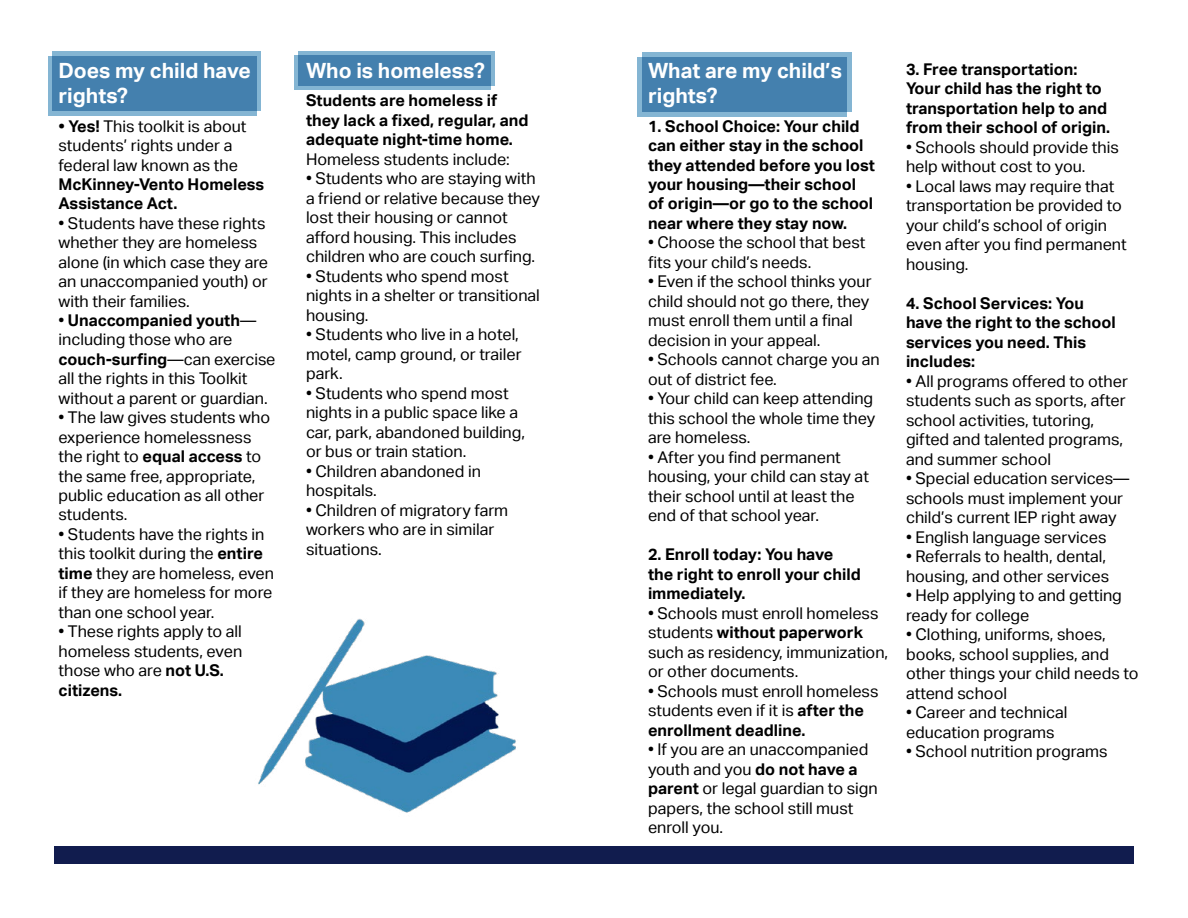
<style>
.page{position:relative;width:1188px;height:918px;background:#fff}
.page>*{position:absolute;margin:0;border:0;box-sizing:border-box;transform-origin:0 0}
.t1{font:700 21px/25.2px "Aktiv Grotesk";color:#fff}
.t2{font:16.2px/19.5px "Aktiv Grotesk";color:#000}
.t3{font:700 16.2px/19.5px "Aktiv Grotesk";color:#000}
.s1{font-weight:700}
</style>
<div class="page">
<div style="left:54px;top:846px;width:1080px;height:18px;background:#111c4e"></div>
<div style="left:48px;top:56px;width:208px;height:60px;background:#84b5d3"></div>
<div style="left:638px;top:57px;width:209px;height:59px;background:#84b5d3"></div>
<svg style="left:52px;top:52px;width:209px;height:59px;background:#4984b1"></svg>
<svg style="left:642px;top:52px;width:209px;height:60px;background:#4a85b1"></svg>
<svg style="left:294px;top:55px;width:197px;height:35px"></svg>
<svg style="left:299px;top:51px;width:196px;height:34px;background:#4c87b3"></svg>
<img style="left:258px;top:618px;width:258px;height:195px">
<p class="t1" style="left:58px;top:58px;width:194px">Does my child have rights?</p>
<p class="t2" style="left:58px;top:116px;width:190px"><span class="s1">• Yes!</span> This toolkit is about students’ rights under a federal law known as the</p>
<p class="t3" style="left:58px;top:175px;width:207px">McKinney-Vento Homeless<br>Assistance Act.</p>
<p class="t2" style="left:58px;top:213px;width:211px">• Students have these rights whether they are homeless alone (in which case they are an unaccompanied youth) or with their families.</p>
<p class="t2" style="left:58px;top:311px;width:218px">• <span class="s1">Unaccompanied youth</span>— including those who are <span class="s1">couch-surfing</span>—can exercise all the rights in this Toolkit without a parent or guardian.</p>
<p class="t2" style="left:58px;top:408px;width:213px">• The law gives students who experience homelessness the right to <span class="s1">equal access</span> to the same free, appropriate, public education as all other students.</p>
<p class="t2" style="left:58px;top:525px;width:217px">• Students have the rights in this toolkit during the <span class="s1">entire time</span> they are homeless, even if they are homeless for more than one school year.</p>
<p class="t2" style="left:58px;top:622px;width:185px">• These rights apply to all homeless students, even those who are <span class="s1">not U.S. citizens.</span></p>
<p class="t1" style="left:306px;top:58px;width:180px">Who is homeless?</p>
<p class="t3" style="left:306px;top:91px;width:224px">Students are homeless if they lack a fixed, regular, and adequate night-time home.</p>
<p class="t2" style="left:306px;top:149px;width:205px">Homeless students include:</p>
<p class="t2" style="left:306px;top:169px;width:236px">• Students who are staying with a friend or relative because they lost their housing or cannot afford housing. This includes children who are couch surfing.</p>
<p class="t2" style="left:306px;top:266px;width:235px">• Students who spend most nights in a shelter or transitional housing.</p>
<p class="t2" style="left:306px;top:325px;width:217px">• Students who live in a hotel, motel, camp ground, or trailer park.</p>
<p class="t2" style="left:306px;top:383px;width:220px">• Students who spend most nights in a public space like a car, park, abandoned building, or bus or train station.</p>
<p class="t2" style="left:306px;top:461px;width:177px">• Children abandoned in hospitals.</p>
<p class="t2" style="left:306px;top:501px;width:204px">• Children of migratory farm workers who are in similar situations.</p>
<p class="t1" style="left:648px;top:58px;width:195px">What are my child’s rights?</p>
<p class="t3" style="left:648px;top:116px;width:229px">1. School Choice: Your child can either stay in the school they attended before you lost your housing—their school of origin—or go to the school near where they stay now.</p>
<p class="t2" style="left:648px;top:233px;width:219px">• Choose the school that best fits your child’s needs.</p>
<p class="t2" style="left:648px;top:272px;width:225px">• Even if the school thinks your child should not go there, they must enroll them until a final decision in your appeal.</p>
<p class="t2" style="left:648px;top:350px;width:233px">• Schools cannot charge you an out of district fee.</p>
<p class="t2" style="left:648px;top:389px;width:229px">• Your child can keep attending this school the whole time they are homeless.</p>
<p class="t2" style="left:648px;top:448px;width:222px">• After you find permanent housing, your child can stay at their school until at least the end of that school year.</p>
<p class="t3" style="left:648px;top:545px;width:214px">2. Enroll today: You have the right to enroll your child immediately.</p>
<p class="t2" style="left:648px;top:603px;width:242px">• Schools must enroll homeless students <span class="s1">without paperwork </span>such as residency, immunization, or other documents.</p>
<p class="t2" style="left:648px;top:681px;width:232px">• Schools must enroll homeless students even if it is <span class="s1">after the enrollment deadline.</span></p>
<p class="t2" style="left:648px;top:740px;width:231px">• If you are an unaccompanied youth and you <span class="s1">do not have a parent</span> or legal guardian to sign papers, the school still must enroll you.</p>
<p class="t3" style="left:906px;top:59px;width:206px">3. Free transportation:<br>Your child has the right to transportation help to and from their school of origin.</p>
<p class="t2" style="left:906px;top:138px;width:214px">• Schools should provide this help without cost to you.</p>
<p class="t2" style="left:906px;top:177px;width:222px">• Local laws may require that transportation be provided to your child’s school of origin even after you find permanent housing.</p>
<p class="t3" style="left:906px;top:294px;width:211px">4. School Services: You have the right to the school services you need. This includes:</p>
<p class="t2" style="left:906px;top:371px;width:224px">• All programs offered to other students such as sports, after school activities, tutoring, gifted and talented programs, and summer school</p>
<p class="t2" style="left:906px;top:469px;width:225px">• Special education services— schools must implement your child’s current IEP right away</p>
<p class="t2" style="left:906px;top:527px;width:202px">• English language services</p>
<p class="t2" style="left:906px;top:547px;width:205px">• Referrals to health, dental, housing, and other services</p>
<p class="t2" style="left:906px;top:586px;width:217px">• Help applying to and getting ready for college</p>
<p class="t2" style="left:906px;top:625px;width:234px">• Clothing, uniforms, shoes, books, school supplies, and other things your child needs to attend school</p>
<p class="t2" style="left:906px;top:703px;width:163px">• Career and technical education programs</p>
<p class="t2" style="left:906px;top:742px;width:203px">• School nutrition programs</p>
</div>
